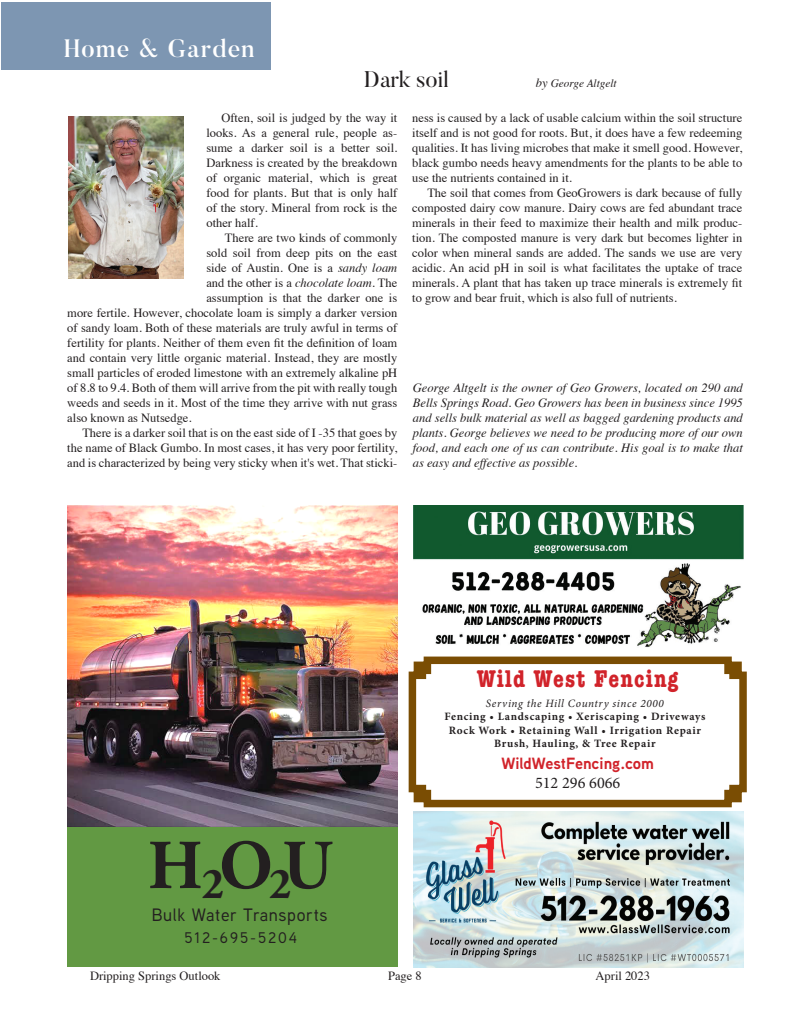
<style>
.page{position:relative;width:810px;height:1035px;background:#fff}
.page>*{position:absolute;margin:0;border:0;box-sizing:border-box;transform-origin:0 0}
.t1{font:700 69.88px "Adobe Garamond Pro";color:#231f20}
.t2{font:700 condensed 25px "American Typewriter";letter-spacing:.05em;color:#d1232a}
.Joey_Column_Body{font:500 25px "Butler";letter-spacing:.05em;color:#fff}
.Joey_Column_Body-2{font:22.5px "Butler";color:#231f20}
.t3{font:500 18px "Aaux Next";letter-spacing:.04em;color:#231f20}
.t4{font:700 16.25px/19px "Aaux Next";color:#d1232a;text-align:center}
.t5{font:500 15.38px "Aaux Next";letter-spacing:.13em;color:#231f20}
.Joey_Column_Body-3{font:12.5px/15px "Times";color:#231f20;text-align:justify}
.Joey_Bio{font:italic 12.5px/15px "Times";color:#231f20;text-align:justify}
.t6{font:700 11.25px/13.5px "Minion Pro";letter-spacing:.06em;color:#231f20;text-align:center}
.Joey_By_Line{font:italic 11.25px "Times";color:#231f20}
.s1{font-size:12.5px}
.s2{font-style:italic}
.s3{font-weight:400;font-style:italic}
.s4{font-family:"Minion Pro";font-weight:400;color:#231f20}
</style>
<div class="page">
<img style="left:69px;top:116px;width:115px;height:162px">
<div style="left:1px;top:3px;width:270px;height:67px;background:#7d96b2"></div>
<img style="left:413px;top:505px;width:330px;height:143px">
<svg style="left:408px;top:656px;width:339px;height:152px"></svg>
<div style="left:68px;top:505px;width:330px;height:462px;background:#629943"></div>
<img style="left:68px;top:505px;width:330px;height:321px">
<img style="left:413px;top:812px;width:331px;height:155px">
<p class="Joey_Column_Body" style="left:64px;top:33px;width:192px">Home &amp; Garden</p>
<p class="Joey_Column_Body-2" style="left:364px;top:65px;width:86px">Dark soil</p>
<p class="Joey_By_Line" style="left:536px;top:73px;width:82px"><span class="s1">by</span> George Altgelt</p>
<p class="Joey_Column_Body-3" style="left:206px;top:109px;width:192px;text-indent:15px">Often, soil is judged by the way it looks. As a general rule, people as&shy;sume a darker soil is a better soil.<br>Darkness is created by the breakdown of organic material, which is great food for plants. But that is only half of the story. Mineral from rock is the other half.</p>
<p class="Joey_Column_Body-3" style="left:225px;top:229px;width:174px">There are two kinds of commonly</p>
<p class="Joey_Column_Body-3" style="left:206px;top:244px;width:192px">sold soil from deep pits on the east</p>
<p class="Joey_Column_Body-3" style="left:206px;top:259px;width:192px">side of Austin. One is a <span class="s2">sandy loam</span></p>
<p class="Joey_Column_Body-3" style="left:206px;top:274px;width:192px">and the other is a <span class="s2">chocolate loam</span>. The</p>
<p class="Joey_Column_Body-3" style="left:206px;top:289px;width:192px">assumption is that the darker one is</p>
<p class="Joey_Column_Body-3" style="left:67px;top:304px;width:332px">more fertile. However, chocolate loam is simply a darker version</p>
<p class="Joey_Column_Body-3" style="left:67px;top:319px;width:331px">of sandy loam. Both of these materials are truly awful in terms of</p>
<p class="Joey_Column_Body-3" style="left:67px;top:334px;width:332px">fertility for plants. Neither of them even fit the definition of loam</p>
<p class="Joey_Column_Body-3" style="left:67px;top:349px;width:332px">and contain very little organic material. Instead, they are mostly</p>
<p class="Joey_Column_Body-3" style="left:67px;top:364px;width:331px">small particles of eroded limestone with an extremely alkaline pH</p>
<p class="Joey_Column_Body-3" style="left:67px;top:379px;width:332px">of 8.8 to 9.4. Both of them will arrive from the pit with really tough</p>
<p class="Joey_Column_Body-3" style="left:67px;top:394px;width:332px">weeds and seeds in it. Most of the time they arrive with nut grass</p>
<p class="Joey_Column_Body-3" style="left:67px;top:409px;width:126px">also known as Nutsedge.</p>
<p class="Joey_Column_Body-3" style="left:67px;top:424px;width:332px;text-indent:15px">There is a darker soil that is on the east side of I -35 that goes by the name of Black Gumbo. In most cases, it has very poor fertility, and is characterized by being very sticky when it's wet. That sticki-</p>
<p class="Joey_Column_Body-3" style="left:412px;top:109px;width:332px">ness is caused by a lack of usable calcium within the soil structure itself and is not good for roots. But, it does have a few redeeming qualities. It has living microbes that make it smell good. However, black gumbo needs heavy amendments for the plants to be able to use the nutrients contained in it.</p>
<p class="Joey_Column_Body-3" style="left:412px;top:184px;width:332px;text-indent:15px">The soil that comes from GeoGrowers is dark because of fully composted dairy cow manure. Dairy cows are fed abundant trace minerals in their feed to maximize their health and milk produc&shy;tion. The composted manure is very dark but becomes lighter in color when mineral sands are added. The sands we use are very acidic. An acid pH in soil is what facilitates the uptake of trace minerals. A plant that has taken up trace minerals is extremely fit to grow and bear fruit, which is also full of nutrients.</p>
<p class="Joey_Bio" style="left:413px;top:379px;width:332px">George Altgelt is the owner of Geo Growers, located on 290 and Bells Springs Road. Geo Growers has been in business since 1995 and sells bulk material as well as bagged gardening products and plants. George believes we need to be producing more of our own food, and each one of us can contribute. His goal is to make that as easy and effective as possible.</p>
<p class="t1" style="left:148px;top:825px;width:187px">H O<sub>2</sub> <sub>2</sub>U</p>
<p class="t3" style="left:152px;top:903px;width:177px">Bulk Water Transports</p>
<p class="t5" style="left:185px;top:928px;width:114px">512-695-5204</p>
<p class="t2" style="left:477px;top:659px;width:203px">Wild West Fencing</p>
<p class="t6" style="left:444px;top:696px;width:262px"><span class="s3">Serving the Hill Country since 2000<br></span>Fencing • Landscaping • Xeriscaping • Driveways Rock Work • Retaining Wall • Irrigation Repair Brush, Hauling, &amp; Tree Repair</p>
<p class="t4" style="left:501px;top:754px;width:154px">WildWestFencing.com<br><span class="s4">512 296 6066</span></p>
<p class="Joey_Column_Body-3" style="left:90px;top:967px;width:132px">Dripping Springs Outlook</p>
<p class="Joey_Column_Body-3" style="left:388px;top:967px;width:35px">Page 8</p>
<p class="Joey_Column_Body-3" style="left:596px;top:967px;width:56px">April 2023</p>
</div>
